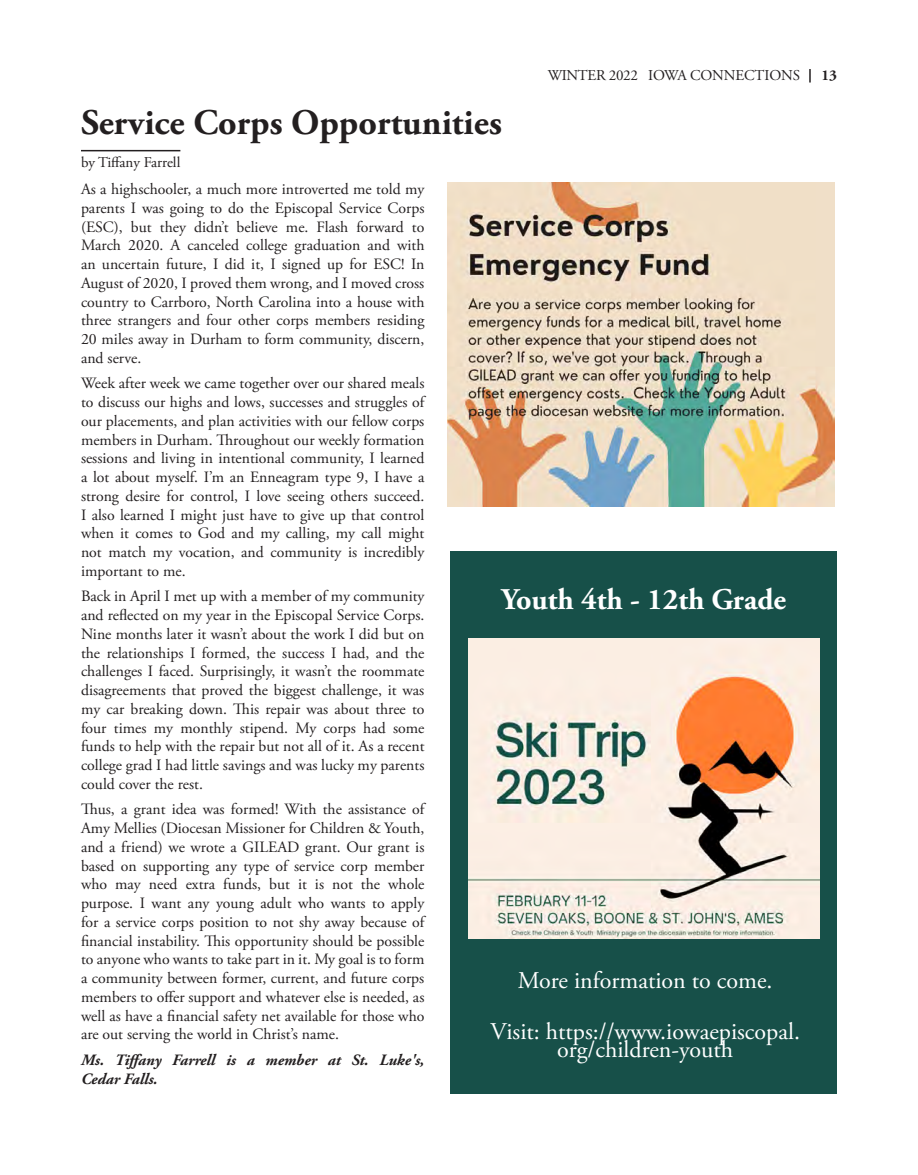
<style>
.page{position:relative;width:918px;height:1175px;background:#fff}
.page>*{position:absolute;margin:0;border:0;box-sizing:border-box;transform-origin:0 0}
.Head_36_bold{font:700 36px "Adobe Garamond Pro";color:#231f20}
.Article_Body_Text{font:700 30px "Adobe Garamond Pro";color:#fff}
.Article_Body_Text-2{font:24px/18.8px "Adobe Garamond Pro";color:#fff;text-align:center}
.Article_Body_Text-3{font:15.75px/18.8px "Adobe Garamond Pro";color:#231f20;text-align:justify}
.Article_Body_Text-4{font:italic 700 15.75px/18.8px "Adobe Garamond Pro";color:#231f20}
.t1{font:15px "Adobe Garamond Pro";letter-spacing:-.005em;color:#231f20}
.t2{font:700 15px "Adobe Garamond Pro";color:#231f20}
</style>
<div class="page">
<svg style="left:809px;top:69px;width:2px;height:13px"></svg>
<hr style="left:81px;top:150px;width:99px;height:1px;background:#231f20">
<div style="left:450px;top:551px;width:387px;height:543px;background:#175049"></div>
<img style="left:468px;top:638px;width:352px;height:300px">
<img style="left:448px;top:183px;width:387px;height:324px">
<p class="t1" style="left:548px;top:66px;width:254px">WINTER 2022 IOWA CONNECTIONS</p>
<p class="t2" style="left:821px;top:66px;width:17px">13</p>
<p class="Head_36_bold" style="left:81px;top:102px;width:422px">Service Corps Opportunities</p>
<p class="Article_Body_Text-3" style="left:81px;top:180px;width:345px">As a highschooler, a much more introverted me told my parents I was going to do the Episcopal Service Corps (ESC), but they didn’t believe me. Flash forward to March 2020. A canceled college graduation and with an uncertain future, I did it, I signed up for ESC! In August of 2020, I proved them wrong, and I moved cross country to Carrboro, North Carolina into a house with three strangers and four other corps members residing 20 miles away in Durham to form community, discern, and serve.</p>
<p class="Article_Body_Text-3" style="left:81px;top:374px;width:345px">Week after week we came together over our shared meals to discuss our highs and lows, successes and struggles of our placements, and plan activities with our fellow corps members in Durham. Throughout our weekly formation sessions and living in intentional community, I learned a lot about myself. I’m an Enneagram type 9, I have a strong desire for control, I love seeing others succeed.<br>I also learned I might just have to give up that control when it comes to God and my calling, my call might not match my vocation, and community is incredibly important to me.</p>
<p class="Article_Body_Text-3" style="left:81px;top:587px;width:345px">Back in April I met up with a member of my community and reflected on my year in the Episcopal Service Corps.<br>Nine months later it wasn’t about the work I did but on the relationships I formed, the success I had, and the challenges I faced. Surprisingly, it wasn’t the roommate disagreements that proved the biggest challenge, it was my car breaking down. This repair was about three to four times my monthly stipend. My corps had some funds to help with the repair but not all of it. As a recent college grad I had little savings and was lucky my parents could cover the rest.</p>
<p class="Article_Body_Text-3" style="left:81px;top:800px;width:345px">Thus, a grant idea was formed! With the assistance of Amy Mellies (Diocesan Missioner for Children &amp; Youth, and a friend) we wrote a GILEAD grant. Our grant is based on supporting any type of service corp member who may need extra funds, but it is not the whole purpose. I want any young adult who wants to apply for a service corps position to not shy away because of financial instability. This opportunity should be possible to anyone who wants to take part in it. My goal is to form a community between former, current, and future corps members to offer support and whatever else is needed, as well as have a financial safety net available for those who are out serving the world in Christ’s name.</p>
<p class="Article_Body_Text-4" style="left:81px;top:1050px;width:345px">Ms. Tiffany Farrell is a member at St. Luke's,<br>Cedar Falls.</p>
<p class="t1" style="left:81px;top:153px;width:101px">by Tiffany Farrell</p>
<p class="Article_Body_Text" style="left:502px;top:582px;width:286px">Youth 4th - 12th Grade</p>
<p class="Article_Body_Text-2" style="left:518px;top:971px;width:256px">More information to come.</p>
<p class="Article_Body_Text-2" style="left:490px;top:1022px;width:311px">Visit: https://www.iowaepiscopal. org/children-youth</p>
</div>
